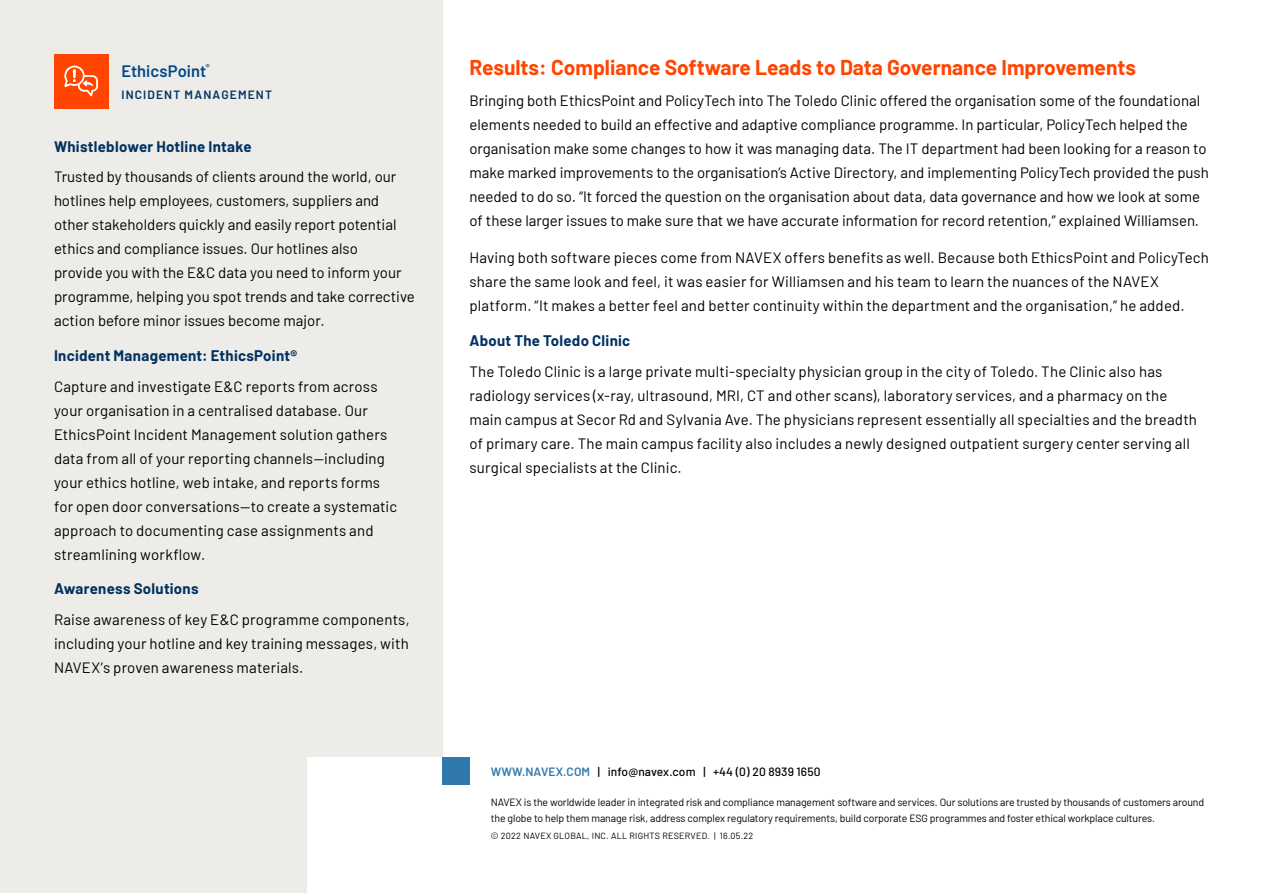
<style>
.page{position:relative;width:1263px;height:893px;background:#fff}
.page>*{position:absolute;margin:0;border:0;box-sizing:border-box;transform-origin:0 0}
.t1{font:700 21px "Barlow";color:#ff4500}
.t2{font:600 16.5px "Barlow";letter-spacing:.005em;color:#004787}
.t3{font:15px/24px "Barlow";color:#000}
.t4{font:700 15px "Barlow";letter-spacing:.02em;color:#00315f}
.t5{font:500 12px "Barlow";letter-spacing:.01em;color:#000}
.t6{font:600 12px "Barlow";letter-spacing:.09em;color:#00315f}
.t7{font:10.5px/16.5px "Barlow";letter-spacing:-.01em;color:#000}
.t8{font:9px "Barlow";letter-spacing:.025em;color:#000}
.s1{font-weight:600;color:#2f79af}
</style>
<div class="page">
<div style="left:0;top:0;width:442px;height:893px;background:#eeece9"></div>
<div style="left:307px;top:758px;width:135px;height:135px;background:#fff"></div>
<div style="left:442px;top:758px;width:27px;height:27px;background:#2f79af"></div>
<div style="left:54px;top:54px;width:54px;height:54px;background:#ff4500"></div>
<svg style="left:64px;top:65px;width:34px;height:32px"></svg>
<p class="t2" style="left:122px;top:59px;width:90px">EthicsPoint<sup>®</sup></p>
<p class="t6" style="left:122px;top:86px;width:152px">INCIDENT MANAGEMENT</p>
<p class="t4" style="left:54px;top:135px;width:199px">Whistleblower Hotline Intake</p>
<p class="t3" style="left:54px;top:164px;width:362px">Trusted by thousands of clients around the world, our hotlines help employees, customers, suppliers and other stakeholders quickly and easily report potential ethics and compliance issues. Our hotlines also<br>provide you with the E&amp;C data you need to inform your programme, helping you spot trends and take corrective action before minor issues become major.</p>
<p class="t4" style="left:54px;top:344px;width:245px">Incident Management: EthicsPoint®</p>
<p class="t3" style="left:54px;top:373px;width:345px">Capture and investigate E&amp;C reports from across your organisation in a centralised database. Our EthicsPoint Incident Management solution gathers data from all of your reporting channels—including your ethics hotline, web intake, and reports forms for open door conversations—to create a systematic approach to documenting case assignments and streamlining workflow.</p>
<p class="t4" style="left:54px;top:578px;width:146px">Awareness Solutions</p>
<p class="t3" style="left:54px;top:606px;width:357px;text-align:justify">Raise awareness of key E&amp;C programme components, including your hotline and key training messages, with NAVEX’s proven awareness materials.</p>
<h1 class="t1" style="left:469px;top:52px;width:668px">Results: Compliance Software Leads to Data Governance Improvements</h1>
<p class="t3" style="left:469px;top:87px;width:741px">Bringing both EthicsPoint and PolicyTech into The Toledo Clinic offered the organisation some of the foundational elements needed to build an effective and adaptive compliance programme. In particular, PolicyTech helped the organisation make some changes to how it was managing data. The IT department had been looking for a reason to make marked improvements to the organisation’s Active Directory, and implementing PolicyTech provided the push needed to do so. “It forced the question on the organisation about data, data governance and how we look at some of these larger issues to make sure that we have accurate information for record retention,” explained Williamsen.</p>
<p class="t3" style="left:469px;top:245px;width:741px">Having both software pieces come from NAVEX offers benefits as well. Because both EthicsPoint and PolicyTech share the same look and feel, it was easier for Williamsen and his team to learn the nuances of the NAVEX platform. “It makes a better feel and better continuity within the department and the organisation,” he added.</p>
<p class="t4" style="left:469px;top:329px;width:162px">About The Toledo Clinic</p>
<p class="t3" style="left:469px;top:358px;width:729px">The Toledo Clinic is a large private multi-specialty physician group in the city of Toledo. The Clinic also has radiology services (x-ray, ultrasound, MRI, CT and other scans), laboratory services, and a pharmacy on the main campus at Secor Rd and Sylvania Ave. The physicians represent essentially all specialties and the breadth of primary care. The main campus facility also includes a newly designed outpatient surgery center serving all surgical specialists at the Clinic.</p>
<p class="t5" style="left:491px;top:763px;width:331px"><span class="s1">WWW.NAVEX.COM</span> | info@navex.com | +44 (0) 20 8939 1650</p>
<p class="t7" style="left:491px;top:793px;width:715px">NAVEX is the worldwide leader in integrated risk and compliance management software and services. Our solutions are trusted by thousands of customers around the globe to help them manage risk, address complex regulatory requirements, build corporate ESG programmes and foster ethical workplace cultures.</p>
<p class="t8" style="left:491px;top:829px;width:264px">© 2022 NAVEX GLOBAL, INC. ALL RIGHTS RESERVED. | 16.05.22</p>
</div>
